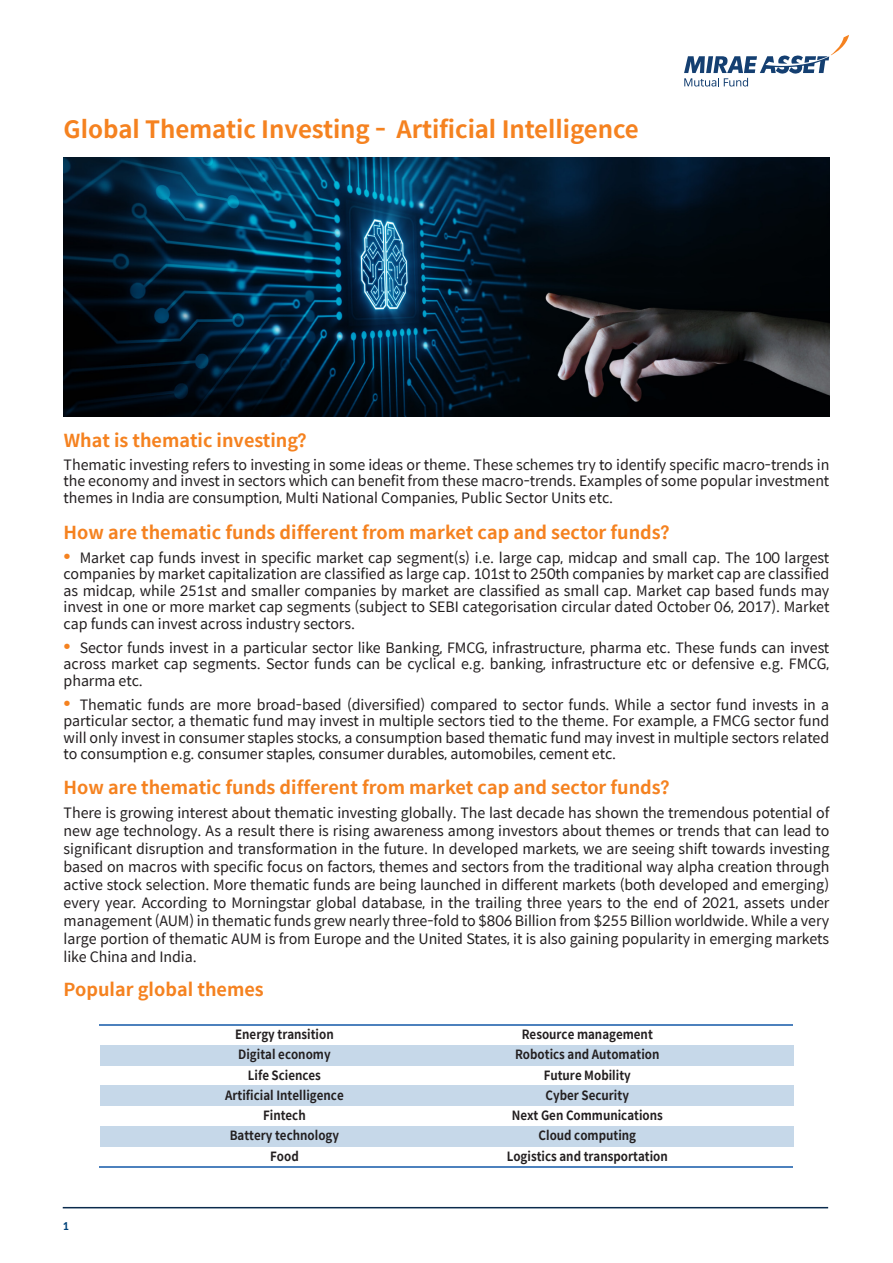
<style>
.page{position:relative;width:893px;height:1263px;background:#fff}
.page>*{position:absolute;margin:0;border:0;box-sizing:border-box;transform-origin:0 0}
.t1{font:700 24px "Spoqa Han Sans JP";letter-spacing:-.005em;color:#f58220}
.t2{font:700 18px "Spoqa Han Sans JP";color:#f58220}
.t3{font:14.25px/16.5px "Spoqa Han Sans JP";letter-spacing:-.005em;color:#231f20;text-align:justify}
.t4{font:700 12.75px/20.2px "Spoqa Han Sans";color:#231f20;text-align:center;scale:.9 1}
.t5{font:700 10.5px "Spoqa Han Sans JP";color:#004279}
.s1{font-family:"Myriad Pro";font-size:25.5px;color:#f58220}
</style>
<div class="page">
<hr style="left:63px;top:1207px;width:765px;height:1px;background:#0b2b4d">
<svg style="left:684px;top:35px;width:165px;height:52px"></svg>
<img style="left:64px;top:157px;width:765px;height:259px">
<div style="left:100px;top:1045px;width:693px;height:21px;background:#c6d8e9"></div>
<div style="left:100px;top:1085px;width:693px;height:21px;background:#c6d8e9"></div>
<div style="left:100px;top:1126px;width:693px;height:21px;background:#c6d8e9"></div>
<hr style="left:100px;top:1166px;width:693px;height:2px;background:#4c81bd">
<hr style="left:100px;top:1024px;width:693px;height:1px;background:#4c81bd">
<h1 class="t1" style="left:64px;top:115px;width:577px">Global Thematic Investing - Artificial Intelligence</h1>
<p class="t2" style="left:64px;top:430px;width:244px">What is thematic investing?</p>
<p class="t3" style="left:64px;top:456px;width:767px">Thematic investing refers to investing in some ideas or theme. These schemes try to identify specific macro-trends in the economy and invest in sectors which can benefit from these macro-trends. Examples of some popular investment themes in India are consumption, Multi National Companies, Public Sector Units etc.</p>
<p class="t2" style="left:64px;top:522px;width:607px">How are thematic funds different from market cap and sector funds?</p>
<p class="t3" style="left:64px;top:550px;width:767px"><span class="s1">•</span> Market cap funds invest in specific market cap segment(s) i.e. large cap, midcap and small cap. The 100 largest companies by market capitalization are classified as large cap. 101st to 250th companies by market cap are classified as midcap, while 251st and smaller companies by market are classified as small cap. Market cap based funds may invest in one or more market cap segments (subject to SEBI categorisation circular dated October 06, 2017). Market cap funds can invest across industry sectors.</p>
<p class="t3" style="left:64px;top:640px;width:767px"><span class="s1">•</span> Sector funds invest in a particular sector like Banking, FMCG, infrastructure, pharma etc. These funds can invest across market cap segments. Sector funds can be cyclical e.g. banking, infrastructure etc or defensive e.g. FMCG, pharma etc.</p>
<p class="t3" style="left:64px;top:697px;width:767px"><span class="s1">•</span> Thematic funds are more broad-based (diversified) compared to sector funds. While a sector fund invests in a particular sector, a thematic fund may invest in multiple sectors tied to the theme. For example, a FMCG sector fund will only invest in consumer staples stocks, a consumption based thematic fund may invest in multiple sectors related to consumption e.g. consumer staples, consumer durables, automobiles, cement etc.</p>
<p class="t2" style="left:64px;top:777px;width:607px">How are thematic funds different from market cap and sector funds?</p>
<p class="t3" style="left:64px;top:804px;width:767px;line-height:18px">There is growing interest about thematic investing globally. The last decade has shown the tremendous potential of new age technology. As a result there is rising awareness among investors about themes or trends that can lead to significant disruption and transformation in the future. In developed markets, we are seeing shift towards investing based on macros with specific focus on factors, themes and sectors from the traditional way alpha creation through active stock selection. More thematic funds are being launched in different markets (both developed and emerging) every year. According to Morningstar global database, in the trailing three years to the end of 2021, assets under management (AUM) in thematic funds grew nearly three-fold to $806 Billion from $255 Billion worldwide. While a very large portion of thematic AUM is from Europe and the United States, it is also gaining popularity in emerging markets like China and India.</p>
<p class="t2" style="left:64px;top:979px;width:202px">Popular global themes</p>
<p class="t5" style="left:63px;top:1220px;width:8px">1</p>
<p class="t4" style="left:225px;top:1025px;width:133px">Energy transition<br>Digital economy<br>Life Sciences<br>Artificial Intelligence<br>Fintech<br>Battery technology<br>Food</p>
<p class="t4" style="left:507px;top:1025px;width:180px">Resource management<br>Robotics and Automation<br>Future Mobility<br>Cyber Security<br>Next Gen Communications<br>Cloud computing<br>Logistics and transportation</p>
</div>
